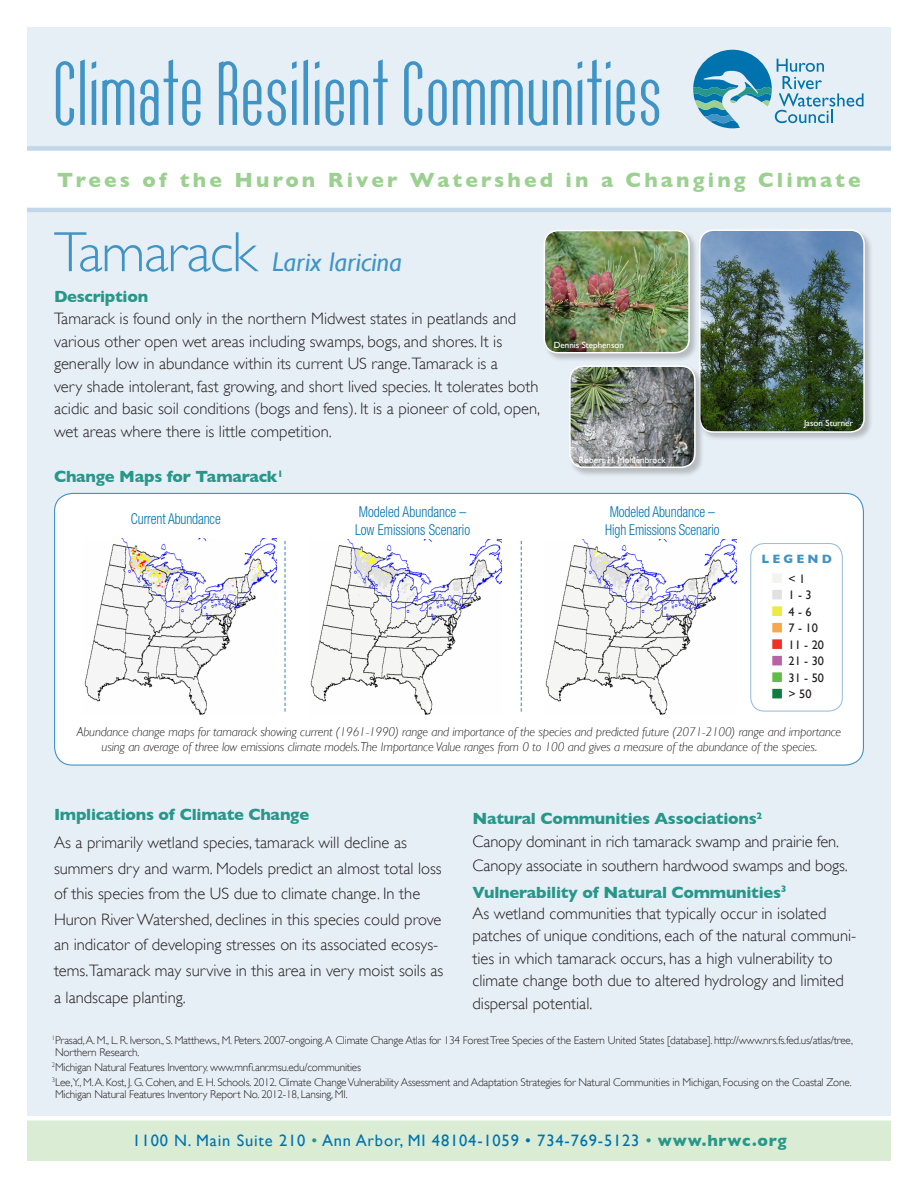
<style>
.page{position:relative;width:918px;height:1188px;background:#fff}
.page>*{position:absolute;margin:0;border:0;box-sizing:border-box;transform-origin:0 0}
.t1{font:96px "Conques";letter-spacing:.01em;color:#4094c5;scale:.87 1}
.t2{font:italic 27px "Gill Sans";color:#4094c5}
.t3{font:700 21px "Gill Sans";letter-spacing:.15em;color:#9bd091}
.t4{font:300 16.5px/22.5px "Gill Sans";color:#231f20}
.t5{font:700 16.5px "Gill Sans";letter-spacing:-.015em;color:#27978a}
.t6{font:16.5px "Gill Sans";letter-spacing:.05em;color:#0073ae}
.t7{font:300 condensed 15px/18px "Helvetica Neue LT Std";letter-spacing:-.01em;color:#0073ae;scale:.9 1}
.t8{font:italic 300 12.75px/15px "Gill Sans";letter-spacing:-.01em;color:#231f20;text-align:center}
.t9{font:12.3px "Gill Sans";color:#231f20}
.t10{font:700 12.3px "Gill Sans";letter-spacing:.25em;color:#4094c5}
.t11{font:300 11.25px/12px "Gill Sans";letter-spacing:-.02em;color:#231f20}
.t12{font:9px "Gill Sans";color:#fff}
.s1{font-weight:300;font-style:normal;font-size:57px}
.s2{color:#f3f3f1}
.s3{color:#e1e1e1}
.s4{color:#edea41}
.s5{color:#f8a74d}
.s6{color:#ef3025}
.s7{color:#ba60a6}
.s8{color:#62bb46}
.s9{color:#0e7d3e}
.s10{color:#27978a}
.s11{font-weight:700;color:#27978a}
</style>
<div class="page">
<div style="left:27px;top:27px;width:864px;height:1134px;background:#e7eff6"></div>
<div style="left:22px;top:148px;width:879px;height:60px;background:#fff"></div>
<svg style="left:693px;top:50px;width:171px;height:78px"></svg>
<div style="left:27px;top:146px;width:864px;height:5px;background:#c1d7ea"></div>
<hr style="left:27px;top:208px;width:864px;height:4px;background:#c1d7ea">
<div style="left:699px;top:229px;width:175px;height:213px;background:#231f20;opacity:.25"></div>
<img style="left:700px;top:230px;width:164px;height:202px">
<div style="left:699px;top:229px;width:166px;height:204px;border:2px solid #fff;border-radius:14px"></div>
<div style="left:569px;top:365px;width:135px;height:112px;background:#231f20;opacity:.25"></div>
<img style="left:570px;top:366px;width:125px;height:101px">
<div style="left:569px;top:365px;width:127px;height:103px;border:2px solid #fff;border-radius:14px"></div>
<div style="left:55px;top:493px;width:808px;height:272px;background:#fff;border-radius:18px"></div>
<img style="left:84px;top:539px;width:193px;height:176px">
<img style="left:310px;top:540px;width:192px;height:175px">
<img style="left:545px;top:540px;width:192px;height:175px">
<svg style="left:284px;top:541px;width:2px;height:171px"></svg>
<svg style="left:521px;top:541px;width:1px;height:171px"></svg>
<div style="left:750px;top:543px;width:93px;height:169px;border:1px solid #9bbfde;border-radius:14px"></div>
<div style="left:27px;top:1120px;width:864px;height:41px;background:#daecd4;border:2px solid #daecd4"></div>
<hr style="left:27px;top:1116px;width:864px;height:4px;background:#fff">
<div style="left:543px;top:229px;width:156px;height:133px;background:#231f20;opacity:.25"></div>
<img style="left:544px;top:231px;width:145px;height:121px">
<div style="left:544px;top:230px;width:146px;height:123px;border:2px solid #fff;border-radius:14px"></div>
<div style="left:772px;top:573px;width:10px;height:10px;border:2px solid #f3f3f1"></div>
<div style="left:772px;top:590px;width:10px;height:9px;border:2px solid #e1e1e1"></div>
<div style="left:772px;top:606px;width:10px;height:10px;border:2px solid #edea41"></div>
<div style="left:772px;top:623px;width:10px;height:9px;border:2px solid #f8a74d"></div>
<div style="left:772px;top:639px;width:10px;height:10px;border:2px solid #ef3025"></div>
<div style="left:772px;top:656px;width:10px;height:9px;border:2px solid #ba60a6"></div>
<div style="left:772px;top:672px;width:10px;height:10px;border:2px solid #62bb46"></div>
<div style="left:772px;top:689px;width:10px;height:9px;border:2px solid #0e7d3e"></div>
<p class="t1" style="left:54px;top:47px;width:701px">Climate Resilient Communities</p>
<p class="t3" style="left:57px;top:168px;width:805px">Trees of the Huron River Watershed in a Changing Climate</p>
<p class="t2" style="left:54px;top:247px;width:349px"><span class="s1">Tamarack</span> Larix laricina</p>
<p class="t5" style="left:54px;top:287px;width:96px">Description</p>
<p class="t4" style="left:54px;top:308px;width:488px">Tamarack is found only in the northern Midwest states in peatlands and various other open wet areas including swamps, bogs, and shores. It is generally low in abundance within its current US range.Tamarack is a<br>very shade intolerant, fast growing, and short lived species. It tolerates both acidic and basic soil conditions (bogs and fens). It is a pioneer of cold, open, wet areas where there is little competition.</p>
<p class="t5" style="left:54px;top:467px;width:231px">Change Maps for Tamarack<sup>1</sup></p>
<p class="t12" style="left:554px;top:339px;width:72px">Dennis Stephenson</p>
<p class="t12" style="left:579px;top:455px;width:88px">Robert H. Mohlenbrock</p>
<p class="t7" style="left:131px;top:509px;width:101px">Current Abundance</p>
<p class="t7" style="left:355px;top:503px;width:129px">Modeled Abundance –<br>Low Emissions Scenario</p>
<p class="t7" style="left:605px;top:503px;width:128px;text-align:center">Modeled Abundance –<br>High Emissions Scenario</p>
<p class="t12" style="left:804px;top:418px;width:51px">Jason Sturner</p>
<p class="t10" style="left:762px;top:552px;width:72px">LEGEND</p>
<p class="t9" style="left:773px;top:571px;width:34px"><span class="s2">■</span> &lt; 1</p>
<p class="t9" style="left:773px;top:588px;width:41px"><span class="s3">■</span> 1 - 3</p>
<p class="t9" style="left:773px;top:604px;width:41px"><span class="s4">■</span> 4 - 6</p>
<p class="t9" style="left:773px;top:621px;width:47px"><span class="s5">■</span> 7 - 10</p>
<p class="t9" style="left:773px;top:637px;width:53px"><span class="s6">■</span> 11 - 20</p>
<p class="t9" style="left:773px;top:654px;width:53px"><span class="s7">■</span> 21 - 30</p>
<p class="t9" style="left:773px;top:670px;width:53px"><span class="s8">■</span> 31 - 50</p>
<p class="t9" style="left:773px;top:687px;width:40px"><span class="s9">■</span> &gt; 50</p>
<p class="t8" style="left:77px;top:724px;width:766px">Abundance change maps for tamarack showing current (1961-1990) range and importance of the species and predicted future (2071-2100) range and importance using an average of three low emissions climate models.The Importance Value ranges from 0 to 100 and gives a measure of the abundance of the species.</p>
<p class="t5" style="left:54px;top:805px;width:257px">Implications of Climate Change</p>
<p class="t4" style="left:54px;top:830px;width:391px;line-height:25.5px">As a primarily wetland species, tamarack will decline as summers dry and warm. Models predict an almost total loss of this species from the US due to climate change. In the Huron River Watershed, declines in this species could prove an indicator of developing stresses on its associated ecosys&shy;tems.Tamarack may survive in this area in very moist soils as</p>
<p class="t4" style="left:54px;top:986px;width:133px">a landscape planting.</p>
<p class="t5" style="left:472px;top:809px;width:291px">Natural Communities Associations<sup>2</sup></p>
<p class="t4" style="left:472px;top:829px;width:377px;line-height:24px">Canopy dominant in rich tamarack swamp and prairie fen.<br>Canopy associate in southern hardwood swamps and bogs.</p>
<p class="t5" style="left:472px;top:883px;width:316px">Vulnerability of Natural Communities<sup>3</sup></p>
<p class="t4" style="left:472px;top:902px;width:385px">As wetland communities that typically occur in isolated patches of unique conditions, each of the natural communi&shy;ties in which tamarack occurs, has a high vulnerability to climate change both due to altered hydrology and limited dispersal potential.</p>
<p class="t11" style="left:52px;top:1034px;width:803px"><sup>1</sup>Prasad, A. M., L. R. Iverson., S. Matthews., M. Peters. 2007-ongoing. A Climate Change Atlas for 134 Forest Tree Species of the Eastern United States [database]. http://www.nrs.fs.fed.us/atlas/tree,<br>Northern Research.</p>
<p class="t11" style="left:52px;top:1061px;width:311px"><sup>2</sup>Michigan Natural Features Inventory. www.mnfi.anr.msu.edu/communities</p>
<p class="t11" style="left:52px;top:1076px;width:802px"><sup>3</sup>Lee,Y., M. A. Kost, J. G. Cohen, and E. H. Schools. 2012. Climate Change Vulnerability Assessment and Adaptation Strategies for Natural Communities in Michigan, Focusing on the Coastal Zone.<br>Michigan Natural Features Inventory Report No. 2012-18, Lansing, MI.</p>
<p class="t6" style="left:133px;top:1131px;width:656px">1100 N. Main Suite 210 <span class="s10">•</span> Ann Arbor, MI 48104-1059 • 734-769-5123 <span class="s10">•</span> <span class="s11">www.hrwc.org</span></p>
</div>
